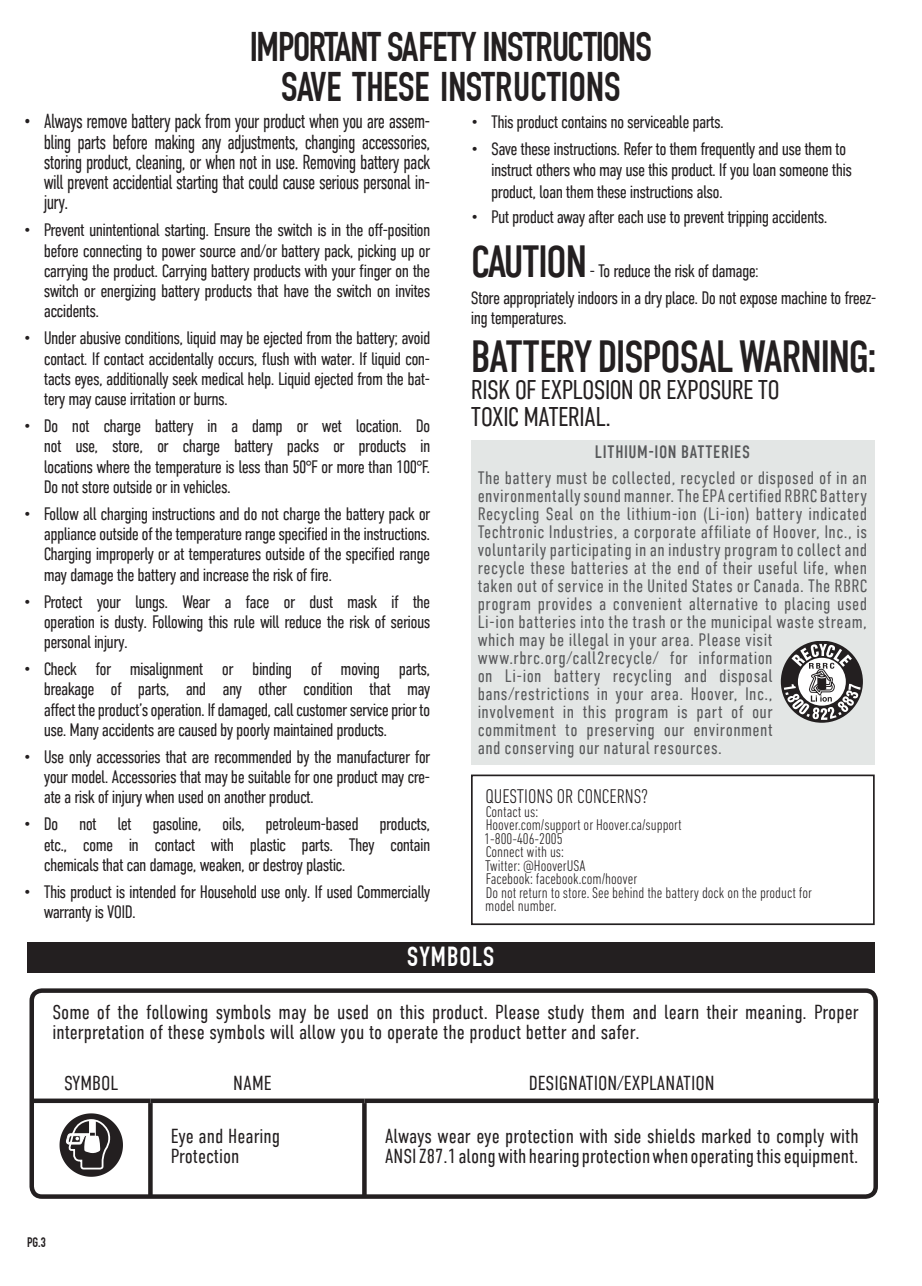
<style>
.page{position:relative;width:922px;height:1286px;background:#fff}
.page>*{position:absolute;margin:0;border:0;box-sizing:border-box;transform-origin:0 0}
.Bulleted_List_Copy{font:45px "DIN Condensed";letter-spacing:-.04em;color:#231f20}
.t1{font:700 40.5px "DIN Condensed";letter-spacing:-.02em;color:#231f20}
.t2{font:700 40.5px "DIN Condensed";color:#231f20}
.t3{font:300 27px/27px "DIN Condensed";letter-spacing:-.03em;color:#231f20}
.Headers{font:700 27px "DIN Condensed";letter-spacing:.04em;color:#fff}
.Body_text{font:300 20.25px/20.2px "DIN Condensed";color:#231f20}
.Body_text-2{font:300 20.25px/20.2px "DIN Condensed";color:#231f20;text-align:justify;scale:.9 1}
.t4{font:300 condensed 20.25px "DIN Next LT Pro";color:#231f20}
.Bulleted_List_Copy-2{font:300 18px/20.2px "DIN Condensed";letter-spacing:-.04em;color:#231f20;text-align:justify}
.t5{font:300 18px/18px "DIN Condensed";letter-spacing:.025em;color:#57585a}
.t6{font:18px "DIN Condensed";letter-spacing:.035em;color:#57585a}
.Warning_Copy{font:300 condensed 15.75px/13.5px "DIN Next LT Pro";color:#231f20}
.t7{font:700 13.5px "DIN Condensed";color:#231f20}
</style>
<div class="page">
<div style="left:471px;top:440px;width:403px;height:325px;background:#e3e6e5"></div>
<svg style="left:780px;top:641px;width:82px;height:82px"></svg>
<svg style="left:783px;top:644px;width:77px;height:76px"></svg>
<div style="left:471px;top:774px;width:403px;height:151px;border:2px solid #231f20"></div>
<div style="left:27px;top:942px;width:847px;height:30px;background:#231f20"></div>
<div style="left:29px;top:988px;width:848px;height:211px;border:4px solid #231f20;border-radius:10px"></div>
<div style="left:364px;top:1098px;width:514px;height:5px;background:#231f20"></div>
<div style="left:32px;top:1098px;width:118px;height:5px;background:#231f20"></div>
<div style="left:150px;top:1098px;width:214px;height:5px;background:#231f20"></div>
<div style="left:148px;top:1103px;width:5px;height:93px;background:#231f20"></div>
<svg style="left:362px;top:1103px;width:4px;height:93px"></svg>
<svg style="left:59px;top:1113px;width:64px;height:64px"></svg>
<p class="t1" style="left:250px;top:23px;width:403px">IMPORTANT SAFETY INSTRUCTIONS</p>
<p class="t2" style="left:281px;top:63px;width:341px">SAVE THESE INSTRUCTIONS</p>
<p class="Body_text-2" style="left:44px;top:111px;width:431px;text-indent:-20px">• Always remove battery pack from your product when you are assem&shy;bling parts before making any adjustments, changing accessories, storing product, cleaning, or when not in use. Removing battery pack will prevent accidential starting that could cause serious personal in&shy;jury.</p>
<p class="Bulleted_List_Copy-2" style="left:44px;top:220px;width:388px;text-indent:-20px">• Prevent unintentional starting. Ensure the switch is in the off-position before connecting to power source and/or battery pack, picking up or carrying the product. Carrying battery products with your finger on the switch or energizing battery products that have the switch on invites accidents.</p>
<p class="Bulleted_List_Copy-2" style="left:44px;top:328px;width:388px;text-indent:-20px">• Under abusive conditions, liquid may be ejected from the battery; avoid contact. If contact accidentally occurs, flush with water. If liquid con&shy;tacts eyes, additionally seek medical help. Liquid ejected from the bat&shy;tery may cause irritation or burns.</p>
<p class="Bulleted_List_Copy-2" style="left:44px;top:416px;width:388px;text-indent:-20px">• Do not charge battery in a damp or wet location. Do not use, store, or charge battery packs or products in locations where the temperature is less than 50°F or more than 100°F.<br>Do not store outside or in vehicles.</p>
<p class="Bulleted_List_Copy-2" style="left:44px;top:504px;width:388px;text-indent:-20px">• Follow all charging instructions and do not charge the battery pack or appliance outside of the temperature range specified in the instructions.<br>Charging improperly or at temperatures outside of the specified range may damage the battery and increase the risk of fire.</p>
<p class="Bulleted_List_Copy-2" style="left:44px;top:591px;width:388px;text-indent:-20px">• Protect your lungs. Wear a face or dust mask if the operation is dusty. Following this rule will reduce the risk of serious personal injury.</p>
<p class="Bulleted_List_Copy-2" style="left:44px;top:659px;width:388px;text-indent:-20px">• Check for misalignment or binding of moving parts, breakage of parts, and any other condition that may affect the product’s operation. If damaged, call customer service prior to use. Many accidents are caused by poorly maintained products.</p>
<p class="Bulleted_List_Copy-2" style="left:44px;top:747px;width:388px;text-indent:-20px">• Use only accessories that are recommended by the manufacturer for your model. Accessories that may be suitable for one product may cre&shy;ate a risk of injury when used on another product.</p>
<p class="Bulleted_List_Copy-2" style="left:44px;top:814px;width:388px;text-indent:-20px">• Do not let gasoline, oils, petroleum-based products, etc., come in contact with plastic parts. They contain chemicals that can damage, weaken, or destroy plastic.</p>
<p class="Bulleted_List_Copy-2" style="left:44px;top:882px;width:388px;text-indent:-20px">• This product is intended for Household use only. If used Commercially warranty is VOID.</p>
<p class="Bulleted_List_Copy-2" style="left:471px;top:112px;width:254px">• This product contains no serviceable parts.</p>
<p class="Bulleted_List_Copy-2" style="left:491px;top:139px;width:362px;text-indent:-20px">• Save these instructions. Refer to them frequently and use them to instruct others who may use this product. If you loan someone this</p>
<p class="Bulleted_List_Copy-2" style="left:491px;top:182px;width:233px">product, loan them these instructions also.</p>
<p class="Bulleted_List_Copy-2" style="left:471px;top:207px;width:358px">• Put product away after each use to prevent tripping accidents.</p>
<p class="Bulleted_List_Copy" style="left:471px;top:236px;width:118px">CAUTION</p>
<p class="Bulleted_List_Copy-2" style="left:589px;top:261px;width:171px">- To reduce the risk of damage:</p>
<p class="Bulleted_List_Copy-2" style="left:471px;top:288px;width:407px">Store appropriately indoors in a dry place. Do not expose machine to freez&shy;ing temperatures.</p>
<p class="Bulleted_List_Copy" style="left:471px;top:332px;width:407px">BATTERY DISPOSAL WARNING:</p>
<p class="t3" style="left:471px;top:377px;width:310px">RISK OF EXPLOSION OR EXPOSURE TO<br>TOXIC MATERIAL.</p>
<p class="t6" style="left:594px;top:441px;width:157px">LITHIUM-ION BATTERIES</p>
<p class="t5" style="left:477px;top:469px;width:391px">The battery must be collected, recycled or disposed of in an environmentally sound manner. The EPA certified RBRC Battery Recycling Seal on the lithium-ion (Li-ion) battery indicated Techtronic Industries, a corporate affiliate of Hoover, Inc., is voluntarily participating in an industry program to collect and recycle these batteries at the end of their useful life, when taken out of service in the United States or Canada. The RBRC program provides a convenient alternative to placing used Li-ion batteries into the trash or the municipal waste stream, which may be illegal in your area. Please visit www.rbrc.org/call2recycle/ for information<br>on Li-ion battery recycling and disposal bans/restrictions in your area. Hoover, Inc.,<br>involvement in this program is part of our<br>commitment to preserving our environment<br>and conserving our natural resources.</p>
<p class="t4" style="left:485px;top:785px;width:164px">QUESTIONS OR CONCERNS?</p>
<p class="Warning_Copy" style="left:485px;top:805px;width:54px">Contact us:</p>
<p class="Warning_Copy" style="left:485px;top:818px;width:197px">Hoover.com/support or Hoover.ca/support</p>
<p class="Warning_Copy" style="left:484px;top:832px;width:80px">1-800-406-2005</p>
<p class="Warning_Copy" style="left:485px;top:845px;width:80px">Connect with us:</p>
<p class="Warning_Copy" style="left:485px;top:859px;width:102px">Twitter: @HooverUSA</p>
<p class="Warning_Copy" style="left:485px;top:872px;width:153px">Facebook: facebook.com/hoover</p>
<p class="Warning_Copy" style="left:485px;top:886px;width:328px">Do not return to store. See behind the battery dock on the product for model number.</p>
<p class="Headers" style="left:407px;top:941px;width:88px">SYMBOLS</p>
<p class="Body_text" style="left:52px;top:1001px;width:807px">Some of the following symbols may be used on this product. Please study them and learn their meaning. Proper interpretation of these symbols will allow you to operate the product better and safer.</p>
<p class="Body_text" style="left:64px;top:1073px;width:56px">SYMBOL</p>
<p class="Body_text" style="left:233px;top:1073px;width:40px">NAME</p>
<p class="Body_text" style="left:528px;top:1073px;width:187px">DESIGNATION/EXPLANATION</p>
<p class="Body_text" style="left:171px;top:1126px;width:111px">Eye and Hearing<br>Protection</p>
<p class="Body_text" style="left:384px;top:1126px;width:475px">Always wear eye protection with side shields marked to comply with<br>ANSI Z87.1 along with hearing protection when operating this equipment.</p>
<p class="t7" style="left:27px;top:1234px;width:20px">PG.3</p>
</div>
